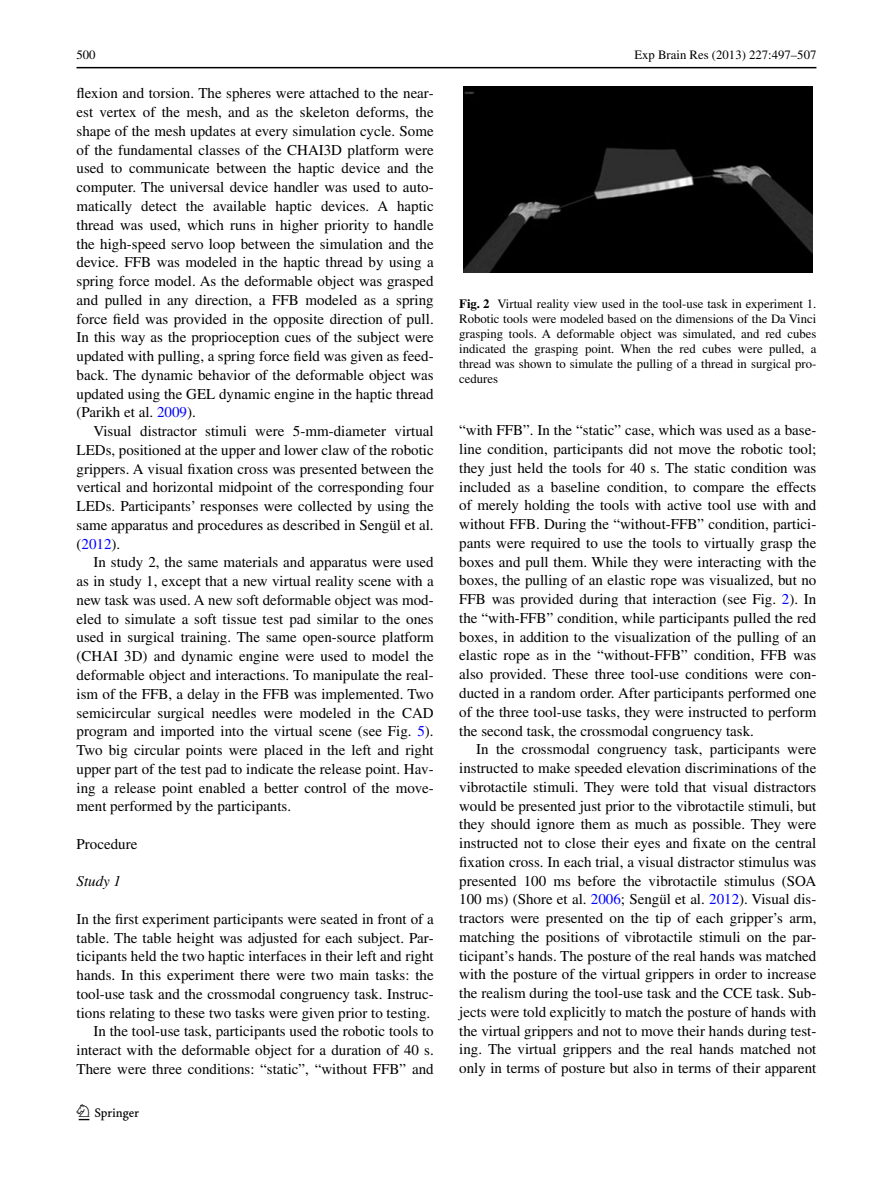
<style>
.page{position:relative;width:893px;height:1187px;background:#fff}
.page>*{position:absolute;margin:0;border:0;box-sizing:border-box;transform-origin:0 0}
.t1{font:22.5px "Springnew";color:#000}
.Para-Indent{font:15px/18.8px "Times";color:#000;text-align:justify}
.Para{font:15px/18.8px "Times";color:#000;text-align:justify}
.Section2{font:15px "Times";color:#000}
.SKT_Section3{font:italic 15px "Times";color:#000}
.fig_p{font:12.75px/15px "Times";color:#000;text-align:justify}
.s1{color:#00f}
.s2{font-weight:700}
</style>
<div class="page">
<hr style="left:77px;top:67px;width:739px;height:1px;background:#000">
<div style="left:459px;top:87px;width:357px;height:185px;background:linear-gradient(to bottom,#fff,#fff)"></div>
<img style="left:463px;top:87px;width:349px;height:185px">
<p class="fig_p" style="left:77px;top:48px;width:21px">500</p>
<p class="fig_p" style="left:634px;top:48px;width:184px">Exp Brain Res (2013) 227:497–507</p>
<p class="Para-Indent" style="left:77px;top:84px;width:359px">flexion and torsion. The spheres were attached to the near&shy;est vertex of the mesh, and as the skeleton deforms, the shape of the mesh updates at every simulation cycle. Some of the fundamental classes of the CHAI3D platform were used to communicate between the haptic device and the computer. The universal device handler was used to auto&shy;matically detect the available haptic devices. A haptic thread was used, which runs in higher priority to handle the high-speed servo loop between the simulation and the device. FFB was modeled in the haptic thread by using a spring force model. As the deformable object was grasped and pulled in any direction, a FFB modeled as a spring force field was provided in the opposite direction of pull.<br>In this way as the proprioception cues of the subject were updated with pulling, a spring force field was given as feed&shy;back. The dynamic behavior of the deformable object was updated using the GEL dynamic engine in the haptic thread (Parikh et al. <span class="s1">2009</span>).</p>
<p class="Para-Indent" style="left:77px;top:421px;width:359px;text-indent:17px">Visual distractor stimuli were 5-mm-diameter virtual LEDs, positioned at the upper and lower claw of the robotic grippers. A visual fixation cross was presented between the vertical and horizontal midpoint of the corresponding four LEDs. Participants’ responses were collected by using the same apparatus and procedures as described in Sengül et al. (<span class="s1">2012</span>).</p>
<p class="Para-Indent" style="left:77px;top:553px;width:359px;text-indent:17px">In study 2, the same materials and apparatus were used as in study 1, except that a new virtual reality scene with a new task was used. A new soft deformable object was mod&shy;eled to simulate a soft tissue test pad similar to the ones used in surgical training. The same open-source platform (CHAI 3D) and dynamic engine were used to model the deformable object and interactions. To manipulate the real&shy;ism of the FFB, a delay in the FFB was implemented. Two semicircular surgical needles were modeled in the CAD program and imported into the virtual scene (see Fig. <span class="s1">5</span>).<br>Two big circular points were placed in the left and right upper part of the test pad to indicate the release point. Hav&shy;ing a release point enabled a better control of the move&shy;ment performed by the participants.</p>
<p class="Section2" style="left:77px;top:835px;width:62px">Procedure</p>
<p class="SKT_Section3" style="left:77px;top:873px;width:46px">Study 1</p>
<p class="Para" style="left:77px;top:909px;width:359px">In the first experiment participants were seated in front of a table. The table height was adjusted for each subject. Par&shy;ticipants held the two haptic interfaces in their left and right hands. In this experiment there were two main tasks: the tool-use task and the crossmodal congruency task. Instruc&shy;tions relating to these two tasks were given prior to testing.</p>
<p class="Para-Indent" style="left:77px;top:1021px;width:359px;text-indent:17px">In the tool-use task, participants used the robotic tools to interact with the deformable object for a duration of 40 s.<br>There were three conditions: “static”, “without FFB” and</p>
<h1 class="t1" style="left:79px;top:1104px;width:62px">1 3</h1>
<p class="fig_p" style="left:459px;top:296px;width:359px"><span class="s2">Fig. 2</span> Virtual reality view used in the tool-use task in experiment 1.<br>Robotic tools were modeled based on the dimensions of the Da Vinci grasping tools. A deformable object was simulated, and red cubes indicated the grasping point. When the red cubes were pulled, a thread was shown to simulate the pulling of a thread in surgical pro&shy;cedures</p>
<p class="Para-Indent" style="left:459px;top:421px;width:359px">“with FFB”. In the “static” case, which was used as a base&shy;line condition, participants did not move the robotic tool; they just held the tools for 40 s. The static condition was included as a baseline condition, to compare the effects of merely holding the tools with active tool use with and without FFB. During the “without-FFB” condition, partici&shy;pants were required to use the tools to virtually grasp the boxes and pull them. While they were interacting with the boxes, the pulling of an elastic rope was visualized, but no FFB was provided during that interaction (see Fig. <span class="s1">2</span>). In the “with-FFB” condition, while participants pulled the red boxes, in addition to the visualization of the pulling of an elastic rope as in the “without-FFB” condition, FFB was also provided. These three tool-use conditions were con&shy;ducted in a random order. After participants performed one of the three tool-use tasks, they were instructed to perform the second task, the crossmodal congruency task.</p>
<p class="Para-Indent" style="left:459px;top:739px;width:359px;text-indent:17px">In the crossmodal congruency task, participants were instructed to make speeded elevation discriminations of the vibrotactile stimuli. They were told that visual distractors would be presented just prior to the vibrotactile stimuli, but they should ignore them as much as possible. They were instructed not to close their eyes and fixate on the central fixation cross. In each trial, a visual distractor stimulus was presented 100 ms before the vibrotactile stimulus (SOA 100 ms) (Shore et al. <span class="s1">2006</span>; Sengül et al. <span class="s1">2012</span>). Visual dis&shy;tractors were presented on the tip of each gripper’s arm, matching the positions of vibrotactile stimuli on the par&shy;ticipant’s hands. The posture of the real hands was matched with the posture of the virtual grippers in order to increase the realism during the tool-use task and the CCE task. Sub&shy;jects were told explicitly to match the posture of hands with the virtual grippers and not to move their hands during test&shy;ing. The virtual grippers and the real hands matched not only in terms of posture but also in terms of their apparent</p>
</div>
